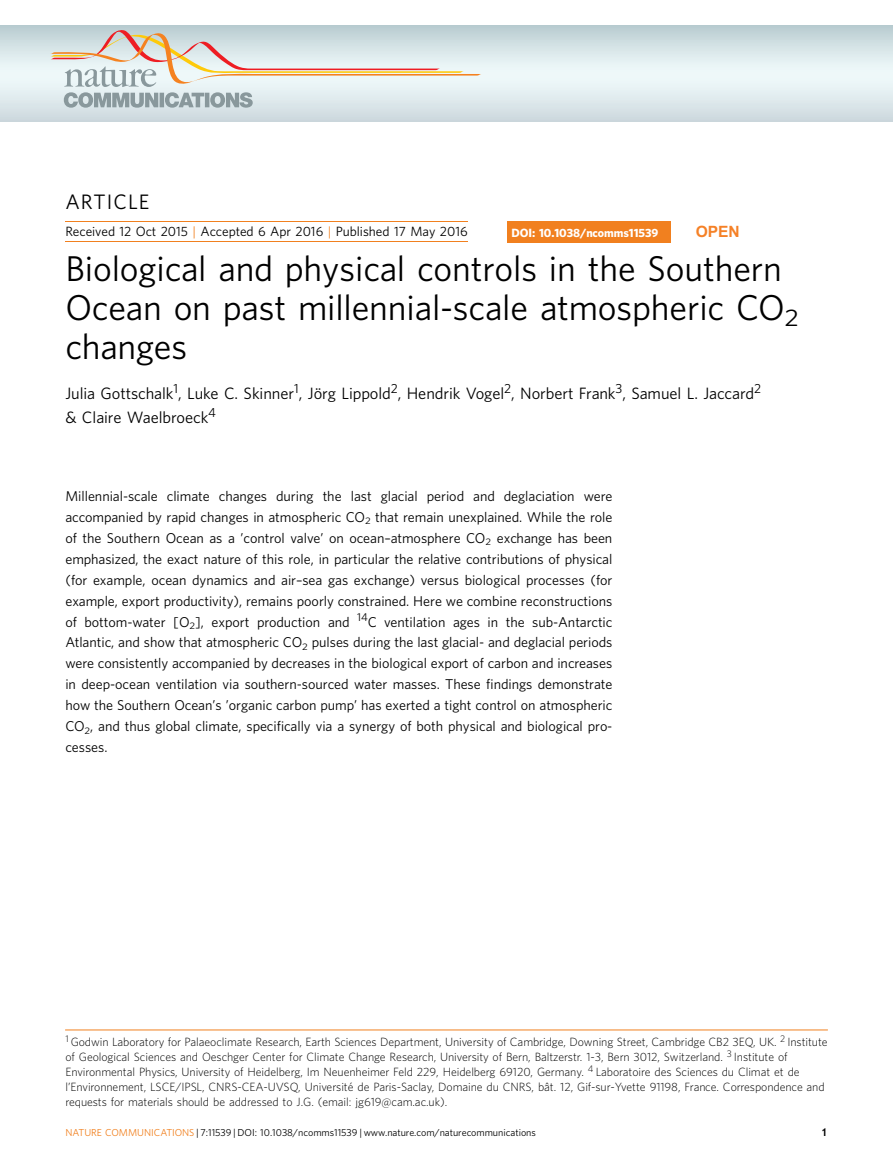
<style>
.page{position:relative;width:893px;height:1174px;background:#fff}
.page>*{position:absolute;margin:0;border:0;box-sizing:border-box;transform-origin:0 0}
.t1{font:35.85px/38.8px "Adv O Tea 1 a 7398";color:#000}
.t2{font:20.85px "Adv O Tea 1 a 7398";letter-spacing:.055em;color:#000}
.t3{font:16.5px/23.9px "Adv O Tea 1 a 7398";color:#000}
.t4{font:700 15.6px "Arial";color:#f58127}
.t5{font:14.25px/21px "Adv O Tea 1 a 7398";color:#000;text-align:justify}
.t6{font:13.5px "Adv O Tea 1 a 7398";color:#000}
.t7{font:12px/15px "Adv O Tf 23 bb 480";color:#000}
.t8{font:12px "Adv O Tcb 88 df 00";color:#fff}
.t9{font:10.8px "Adv T Tda 6 f 6 cb 8.B";color:#000}
.t10{font:10.05px "Adv O Tea 1 a 7398";color:#000}
.s1{color:#f1801f}
</style>
<div class="page">
<hr style="left:65px;top:221px;width:403px;height:1px;background:#f1801f">
<hr style="left:65px;top:242px;width:403px;height:1px;background:#f1801f">
<div style="left:507px;top:222px;width:164px;height:21px;background:#f1801f"></div>
<hr style="left:65px;top:1030px;width:763px;height:1px;background:#f1801f">
<svg style="left:0;top:26px;width:893px;height:96px;background:#d8e5e8"></svg>
<svg style="left:50px;top:30px;width:431px;height:78px;background:#d8dad6"></svg>
<h2 class="t2" style="left:65px;top:194px;width:85px">ARTICLE</h2>
<p class="t6" style="left:65px;top:226px;width:404px">Received 12 Oct 2015 <span class="s1">|</span> Accepted 6 Apr 2016 <span class="s1">|</span> Published 17 May 2016</p>
<h1 class="t1" style="left:65px;top:252px;width:735px">Biological and physical controls in the Southern<br>Ocean on past millennial-scale atmospheric CO<sub>2 </sub>changes</h1>
<p class="t3" style="left:65px;top:383px;width:697px">Julia Gottschalk<sup>1</sup>, Luke C. Skinner<sup>1</sup>, Jo¨rg Lippold<sup>2</sup>, Hendrik Vogel<sup>2</sup>, Norbert Frank<sup>3</sup>, Samuel L. Jaccard<sup>2 </sup>&amp; Claire Waelbroeck<sup>4</sup></p>
<p class="t8" style="left:511px;top:228px;width:149px">DOI: 10.1038/ncomms11539</p>
<p class="t4" style="left:696px;top:222px;width:46px">OPEN</p>
<p class="t5" style="left:65px;top:486px;width:549px">Millennial-scale climate changes during the last glacial period and deglaciation were accompanied by rapid changes in atmospheric CO<sub>2</sub> that remain unexplained. While the role of the Southern Ocean as a ’control valve’ on ocean–atmosphere CO<sub>2</sub> exchange has been emphasized, the exact nature of this role, in particular the relative contributions of physical (for example, ocean dynamics and air–sea gas exchange) versus biological processes (for example, export productivity), remains poorly constrained. Here we combine reconstructions of bottom-water [O<sub>2</sub>], export production and <sup>14</sup>C ventilation ages in the sub-Antarctic Atlantic, and show that atmospheric CO<sub>2</sub> pulses during the last glacial- and deglacial periods were consistently accompanied by decreases in the biological export of carbon and increases in deep-ocean ventilation via southern-sourced water masses. These findings demonstrate how the Southern Ocean’s ’organic carbon pump’ has exerted a tight control on atmospheric CO<sub>2</sub>, and thus global climate, specifically via a synergy of both physical and biological pro&shy;cesses.</p>
<p class="t7" style="left:65px;top:1035px;width:764px"><sup>1</sup> Godwin Laboratory for Palaeoclimate Research, Earth Sciences Department, University of Cambridge, Downing Street, Cambridge CB2 3EQ, UK. <sup>2</sup> Institute of Geological Sciences and Oeschger Center for Climate Change Research, University of Bern, Baltzerstr. 1-3, Bern 3012, Switzerland. <sup>3</sup> Institute of Environmental Physics, University of Heidelberg, Im Neuenheimer Feld 229, Heidelberg 69120, Germany. <sup>4</sup> Laboratoire des Sciences du Climat et de l’Environnement, LSCE/IPSL, CNRS-CEA-UVSQ, Universite´ de Paris-Saclay, Domaine du CNRS, baˆt. 12, Gif-sur-Yvette 91198, France. Correspondence and requests for materials should be addressed to J.G. (email: jg619@cam.ac.uk).</p>
<p class="t10" style="left:65px;top:1128px;width:472px"><span class="s1">NATURE COMMUNICATIONS</span> | 7:11539 | DOI: 10.1038/ncomms11539 | www.nature.com/naturecommunications</p>
<p class="t9" style="left:821px;top:1128px;width:8px">1</p>
</div>
